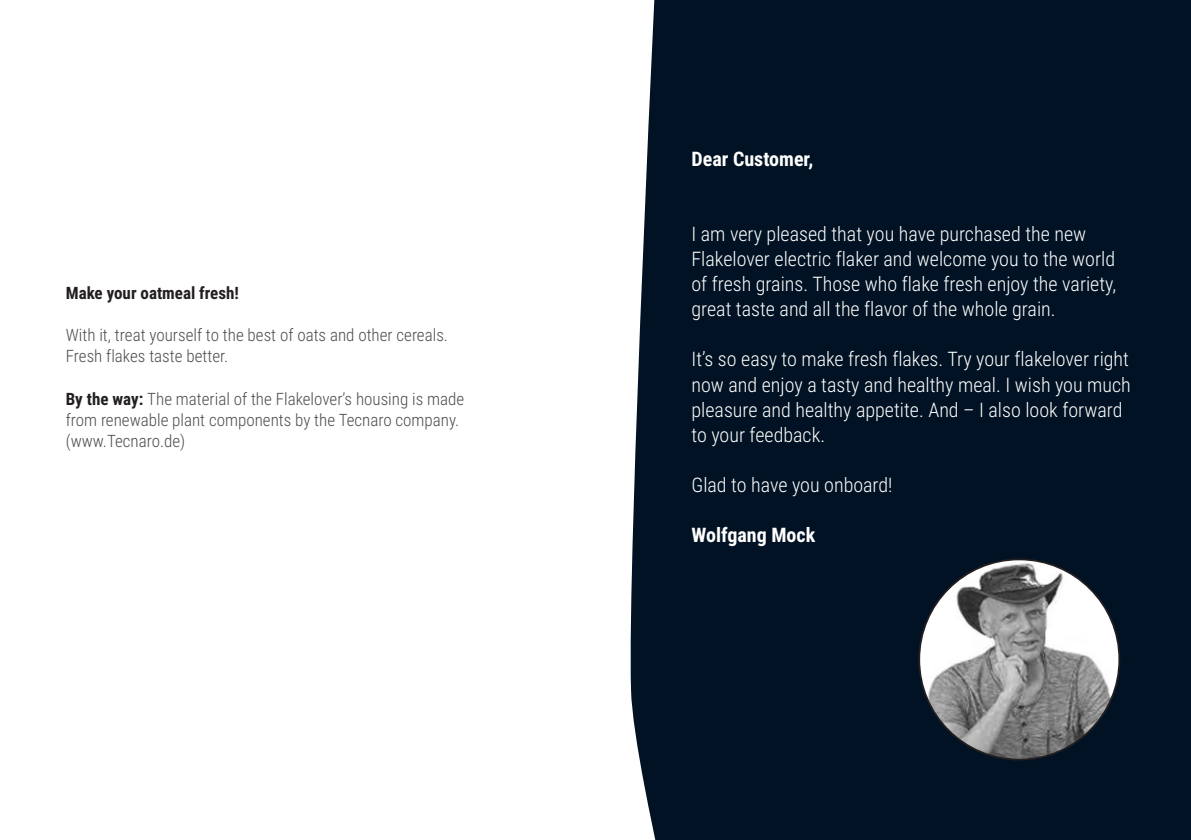
<style>
.page{position:relative;width:1191px;height:840px;background:#fff}
.page>*{position:absolute;margin:0;border:0;box-sizing:border-box;transform-origin:0 0}
.t1{font:300 20px/25px "Roboto Condensed";color:#fff}
.t2{font:700 20px "Roboto Condensed";color:#fff}
.t3{font:300 17px/21px "Roboto Condensed";color:#4b4c4d}
.t4{font:700 17px "Roboto Condensed";color:#231f20}
.s1{font-weight:700;color:#231f20}
</style>
<div class="page">
<div style="left:630px;top:0;width:561px;height:839px;background:#001223"></div>
<img style="left:919px;top:559px;width:200px;height:200px;border-radius:100px">
<p class="t4" style="left:66px;top:286px;width:175px">Make your oatmeal fresh!</p>
<p class="t3" style="left:66px;top:326px;width:384px">With it, treat yourself to the best of oats and other cereals.<br>Fresh flakes taste better.</p>
<p class="t3" style="left:66px;top:389px;width:400px"><span class="s1">By the way:</span> The material of the Flakelover’s housing is made from renewable plant components by the Tecnaro company. (www.Tecnaro.de)</p>
<p class="t2" style="left:691px;top:150px;width:123px">Dear Customer,</p>
<p class="t1" style="left:691px;top:223px;width:426px">I am very pleased that you have purchased the new Flakelover electric flaker and welcome you to the world of fresh grains. Those who flake fresh enjoy the variety, great taste and all the flavor of the whole grain.</p>
<p class="t1" style="left:691px;top:348px;width:441px">It’s so easy to make fresh flakes. Try your flakelover right now and enjoy a tasty and healthy meal. I wish you much pleasure and healthy appetite. And – I also look forward to your feedback.</p>
<p class="t1" style="left:691px;top:473px;width:202px">Glad to have you onboard!</p>
<p class="t2" style="left:691px;top:525px;width:125px">Wolfgang Mock</p>
</div>
